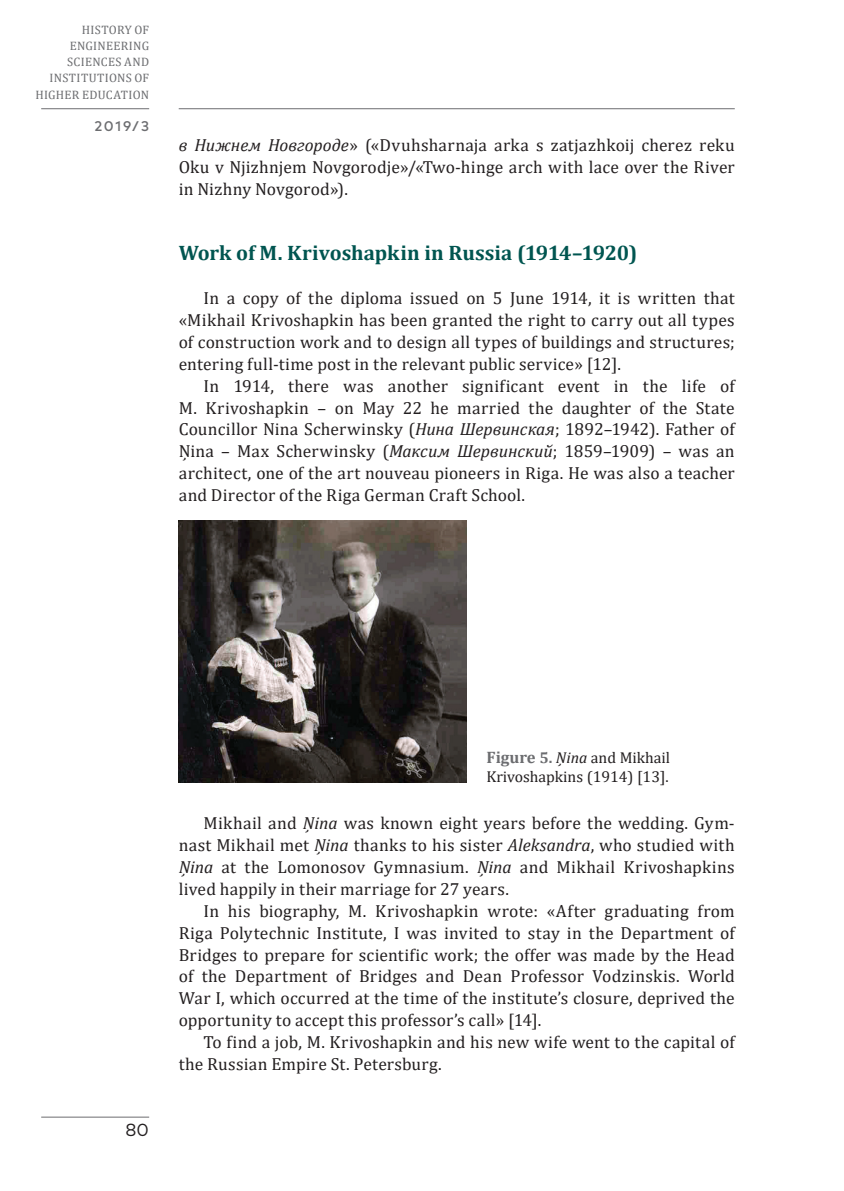
<style>
.page{position:relative;width:844px;height:1191px;background:#fff}
.page>*{position:absolute;margin:0;border:0;box-sizing:border-box;transform-origin:0 0}
._1__virsraksts_tekst{font:700 21px "Cambria";letter-spacing:-.005em;color:#005550}
.Pamats{font:17.5px/21.9px "Cambria";letter-spacing:.01em;color:#231f20;text-align:justify}
.t1{font:17.5px "Mark Pro";color:#231f20}
.Attela_paraksts{font:15.75px/19.2px "Cambria";color:#231f20}
.t2{font:500 14px "Mark Pro";color:#6c6d70}
.t3{font:12.25px/15.8px "Cambria";letter-spacing:.025em;color:#6c6d70;text-align:right}
.s1{font-style:italic}
.s2{font-weight:700;font-size:16.62px;color:#6c6d70}
.s3{font-weight:700;color:#6c6d70}
</style>
<div class="page">
<hr style="left:41px;top:1116px;width:108px;height:1px;background:#6c6d70">
<hr style="left:179px;top:108px;width:555px;height:1px;background:#6c6d70">
<hr style="left:41px;top:108px;width:108px;height:1px;background:#6c6d70">
<img style="left:179px;top:521px;width:287px;height:261px">
<p class="t3" style="left:50px;top:22px;width:101px">HISTORY OF<br>ENGINEERING<br>SCIENCES AND<br>INSTITUTIONS OF</p>
<p class="t3" style="left:35px;top:87px;width:115px">HIGHER EDUCATION</p>
<p class="t2" style="left:94px;top:115px;width:56px">2019/3</p>
<p class="Pamats" style="left:179px;top:134px;width:557px"><span class="s1">в Нижнем Новгороде</span>» («Dvuhsharnaja arka s zatjazhkoij cherez reku Oku v Njizhnjem Novgorodje»/«Two-hinge arch with lace over the River in Nizhny Novgorod»).</p>
<p class="_1__virsraksts_tekst" style="left:179px;top:238px;width:460px">Work of M. Krivoshapkin in Russia (1914–1920)</p>
<p class="Pamats" style="left:179px;top:287px;width:557px;text-indent:25px">In a copy of the diploma issued on 5 June 1914, it is written that «Mikhail Krivoshapkin has been granted the right to carry out all types of construction work and to design all types of buildings and structures; entering full-time post in the relevant public service» [12].</p>
<p class="Pamats" style="left:179px;top:375px;width:557px;text-indent:25px">In 1914, there was another significant event in the life of M. Krivoshapkin – on May 22 he married the daughter of the State Councillor Nina Scherwinsky (<span class="s1">Нина Шервинская</span>; 1892–1942). Father of Ņina – Max Scherwinsky (<span class="s1">Максим Шервинский</span>; 1859–1909) – was an architect, one of the art nouveau pioneers in Riga. He was also a teacher and Director of the Riga German Craft School.</p>
<p class="t1" style="left:125px;top:1116px;width:25px">80</p>
<p class="Attela_paraksts" style="left:486px;top:747px;width:185px"><span class="s2">Figure</span> <span class="s3">5.</span> <span class="s1">Ņina</span> and Mikhail<br>Krivoshapkins (1914) [13].</p>
<p class="Pamats" style="left:179px;top:812px;width:557px;text-indent:25px">Mikhail and <span class="s1">Ņina</span> was known eight years before the wedding. Gym&shy;nast Mikhail met <span class="s1">Ņina</span> thanks to his sister <span class="s1">Aleksandra</span>, who studied with <span class="s1">Ņina</span> at the Lomonosov Gymnasium. <span class="s1">Ņina</span> and Mikhail Krivoshapkins lived happily in their marriage for 27 years.</p>
<p class="Pamats" style="left:179px;top:900px;width:557px;text-indent:25px">In his biography, M. Krivoshapkin wrote: «After graduating from Riga Polytechnic Institute, I was invited to stay in the Department of Bridges to prepare for scientific work; the offer was made by the Head of the Department of Bridges and Dean Professor Vodzinskis. World War I, which occurred at the time of the institute’s closure, deprived the opportunity to accept this professor’s call» [14].</p>
<p class="Pamats" style="left:179px;top:1031px;width:557px;text-indent:25px">To find a job, M. Krivoshapkin and his new wife went to the capital of the Russian Empire St. Petersburg.</p>
</div>
